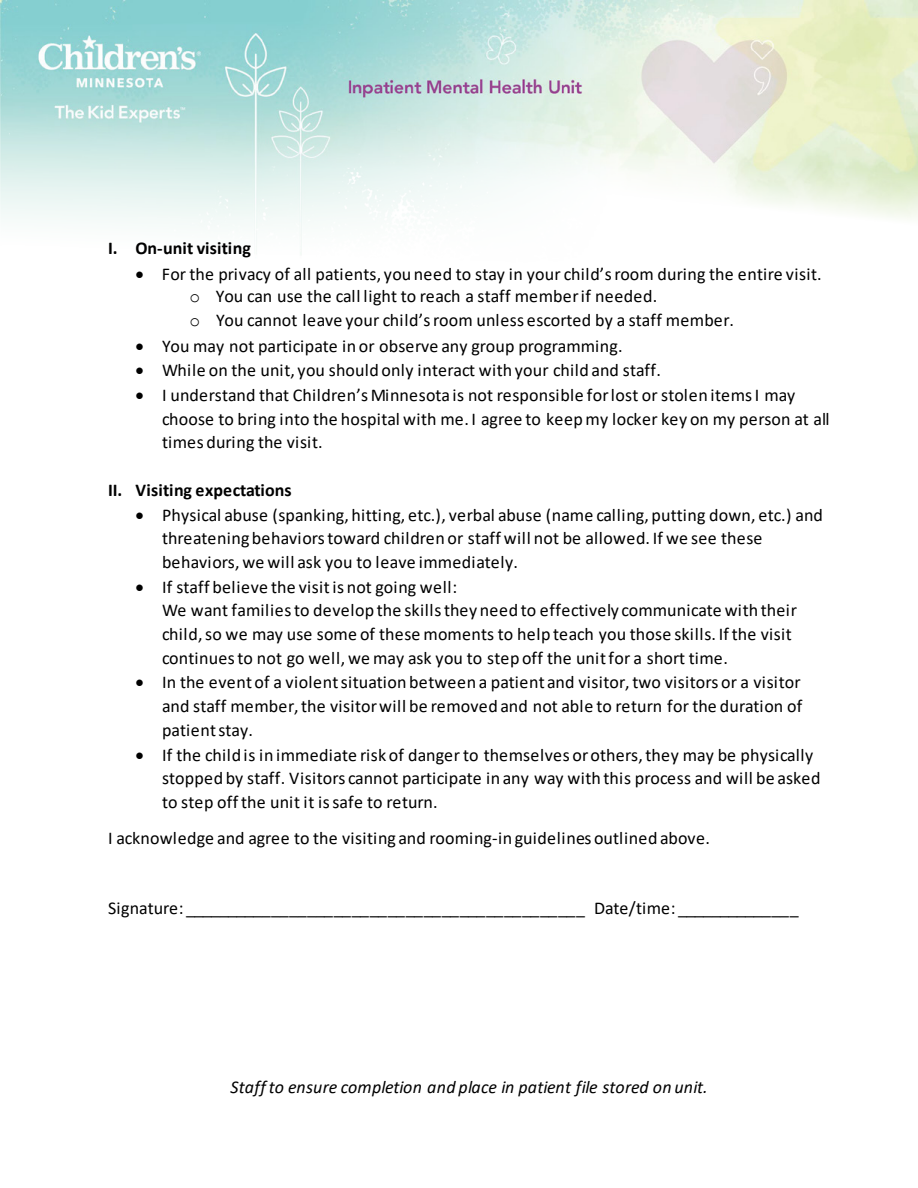
<style>
.page{position:relative;width:918px;height:1188px;background:#fff}
.page>*{position:absolute;margin:0;border:0;box-sizing:border-box;transform-origin:0 0}
.t1{font:18px/23.4px "Calibri";letter-spacing:.01em;color:#000}
.t2{font:italic 18px "Calibri";letter-spacing:.01em;color:#000}
.t3{font:700 18px "Calibri";color:#000}
.s1{font-family:"Courier New"}
</style>
<div class="page">
<img style="left:0;top:0;width:918px;height:254px">
<p class="t3" style="left:108px;top:236px;width:144px">I. On-unit visiting</p>
<p class="t1" style="left:190px;top:261px;width:634px;text-indent:-54px">• For the privacy of all patients, you need to stay in your child’sroom during the entire visit. <span class="s1">o</span> You can use the call light to reach a staff member if needed.<br><span class="s1">o</span> You cannot leave your child’s room unless escorted by a staff member.</p>
<p class="t1" style="left:136px;top:333px;width:488px">• You may not participate in or observe any group programming.</p>
<p class="t1" style="left:136px;top:357px;width:527px">• While on the unit, you should only interact with your child and staff.</p>
<p class="t1" style="left:162px;top:383px;width:669px;text-indent:-26px">• I understand that Children’s Minnesota is not responsible for lost or stolen items I may choose to bring into the hospital with me. I agree to keep my locker key on my person at all times during the visit.</p>
<p class="t3" style="left:108px;top:477px;width:185px">II. Visiting expectations</p>
<p class="t1" style="left:162px;top:503px;width:663px;text-indent:-26px">• Physical abuse (spanking, hitting, etc.), verbal abuse (name calling, putting down, etc.) and threatening behaviors toward children or staff will not be allowed. If we see these behaviors, we will ask you to leave immediately.</p>
<p class="t1" style="left:162px;top:575px;width:637px;text-indent:-26px">• If staff believe the visit is not going well:<br>We want families to develop the skills they need to effectively communicate with their child, so we may use some of these moments to help teach you those skills. If the visit continues to not go well, we may ask you to step off the unit for a short time.</p>
<p class="t1" style="left:162px;top:669px;width:642px;line-height:24px;text-align:justify;text-indent:-26px">• In the event of a violent situation between a patient and visitor, two visitors or a visitor and staff member, the visitor will be removed and not able to return for the duration of patient stay.</p>
<p class="t1" style="left:162px;top:743px;width:660px;text-indent:-26px">• If the child is in immediate risk of danger to themselves or others, they may be physically stopped by staff. Visitors cannot participate in any way with this process and will be asked to step off the unit it is safe to return.</p>
<p class="t1" style="left:108px;top:825px;width:604px">I acknowledge and agree to the visiting and rooming-in guidelines outlined above.</p>
<p class="t1" style="left:108px;top:896px;width:692px">Signature: _____________________________________________ Date/time: ______________</p>
<p class="t2" style="left:230px;top:1075px;width:479px">Staff to ensure completion and place in patient file stored on unit.</p>
</div>
